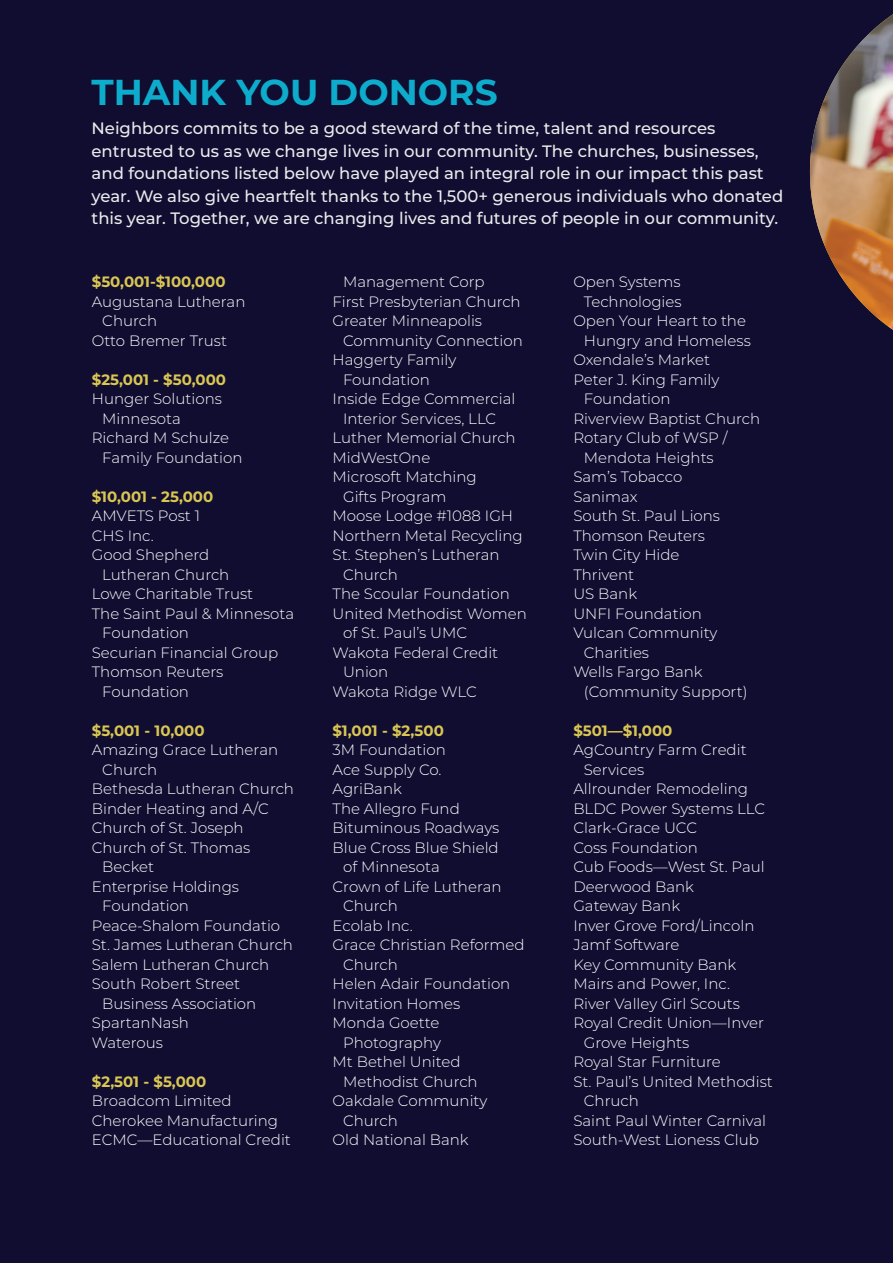
<style>
.page{position:relative;width:893px;height:1263px;background:#100d31}
.page>*{position:absolute;margin:0;border:0;box-sizing:border-box;transform-origin:0 0}
.t1{font:700 36px "Montserrat";color:#0eaccc}
.t2{font:500 16.5px/22.5px "Montserrat";color:#ebebec}
.t3{font:300 15px/19.5px "Montserrat";color:#fff}
.t4{font:700 15px "Montserrat";color:#dac652}
</style>
<div class="page">
<img style="left:810px;top:14px;width:83px;height:316px">
<h1 class="t1" style="left:92px;top:66px;width:408px">THANK YOU DONORS</h1>
<p class="t2" style="left:92px;top:116px;width:693px">Neighbors commits to be a good steward of the time, talent and resources entrusted to us as we change lives in our community. The churches, businesses, and foundations listed below have played an integral role in our impact this past year. We also give heartfelt thanks to the 1,500+ generous individuals who donated this year. Together, we are changing lives and futures of people in our community.</p>
<p class="t4" style="left:92px;top:271px;width:135px">$50,001-$100,000</p>
<p class="t3" style="left:92px;top:291px;width:155px">Augustana Lutheran</p>
<p class="t3" style="left:102px;top:311px;width:56px">Church</p>
<p class="t3" style="left:92px;top:330px;width:137px">Otto Bremer Trust</p>
<p class="t4" style="left:92px;top:368px;width:136px">$25,001 - $50,000</p>
<p class="t3" style="left:92px;top:389px;width:132px">Hunger Solutions</p>
<p class="t3" style="left:102px;top:408px;width:80px">Minnesota</p>
<p class="t3" style="left:92px;top:428px;width:139px">Richard M Schulze</p>
<p class="t3" style="left:102px;top:447px;width:142px">Family Foundation</p>
<p class="t4" style="left:92px;top:485px;width:123px">$10,001 - 25,000</p>
<p class="t3" style="left:92px;top:506px;width:110px">AMVETS Post 1</p>
<p class="t3" style="left:92px;top:525px;width:64px">CHS Inc.</p>
<p class="t3" style="left:92px;top:545px;width:119px">Good Shepherd</p>
<p class="t3" style="left:102px;top:564px;width:129px">Lutheran Church</p>
<p class="t3" style="left:92px;top:584px;width:163px">Lowe Charitable Trust</p>
<p class="t3" style="left:92px;top:603px;width:204px">The Saint Paul &amp; Minnesota</p>
<p class="t3" style="left:102px;top:623px;width:88px">Foundation</p>
<p class="t3" style="left:92px;top:642px;width:188px">Securian Financial Group</p>
<p class="t3" style="left:92px;top:662px;width:133px">Thomson Reuters</p>
<p class="t3" style="left:102px;top:681px;width:88px">Foundation</p>
<p class="t4" style="left:92px;top:719px;width:114px">$5,001 - 10,000</p>
<p class="t3" style="left:92px;top:740px;width:188px">Amazing Grace Lutheran</p>
<p class="t3" style="left:102px;top:759px;width:56px">Church</p>
<p class="t3" style="left:92px;top:779px;width:204px">Bethesda Lutheran Church</p>
<p class="t3" style="left:92px;top:798px;width:179px">Binder Heating and A/C</p>
<p class="t3" style="left:92px;top:818px;width:153px">Church of St. Joseph</p>
<p class="t3" style="left:92px;top:837px;width:160px">Church of St. Thomas</p>
<p class="t3" style="left:102px;top:857px;width:53px">Becket</p>
<p class="t3" style="left:92px;top:876px;width:149px">Enterprise Holdings</p>
<p class="t3" style="left:102px;top:896px;width:88px">Foundation</p>
<p class="t3" style="left:92px;top:915px;width:190px">Peace-Shalom Foundatio</p>
<p class="t3" style="left:92px;top:935px;width:203px">St. James Lutheran Church</p>
<p class="t3" style="left:92px;top:954px;width:179px">Salem Lutheran Church</p>
<p class="t3" style="left:92px;top:974px;width:150px">South Robert Street</p>
<p class="t3" style="left:102px;top:993px;width:156px">Business Association</p>
<p class="t3" style="left:92px;top:1013px;width:99px">SpartanNash</p>
<p class="t3" style="left:92px;top:1032px;width:73px">Waterous</p>
<p class="t4" style="left:92px;top:1070px;width:116px">$2,501 - $5,000</p>
<p class="t3" style="left:92px;top:1091px;width:201px">Broadcom Limited<br>Cherokee Manufacturing<br>ECMC—Educational Credit</p>
<p class="t3" style="left:333px;top:272px;width:190px;text-indent:10px">Management Corp<br>First Presbyterian Church<br>Greater Minneapolis</p>
<p class="t3" style="left:343px;top:330px;width:181px">Community Connection</p>
<p class="t3" style="left:333px;top:350px;width:125px">Haggerty Family</p>
<p class="t3" style="left:343px;top:369px;width:88px">Foundation</p>
<p class="t3" style="left:333px;top:389px;width:184px">Inside Edge Commercial</p>
<p class="t3" style="left:343px;top:408px;width:155px">Interior Services, LLC</p>
<p class="t3" style="left:333px;top:428px;width:185px">Luther Memorial Church</p>
<p class="t3" style="left:333px;top:447px;width:99px">MidWestOne</p>
<p class="t3" style="left:333px;top:467px;width:146px">Microsoft Matching</p>
<p class="t3" style="left:343px;top:486px;width:105px">Gifts Program</p>
<p class="t3" style="left:333px;top:506px;width:182px">Moose Lodge #1088 IGH</p>
<p class="t3" style="left:333px;top:525px;width:192px">Northern Metal Recycling</p>
<p class="t3" style="left:333px;top:545px;width:169px">St. Stephen’s Lutheran</p>
<p class="t3" style="left:343px;top:564px;width:56px">Church</p>
<p class="t3" style="left:333px;top:584px;width:179px">The Scoular Foundation</p>
<p class="t3" style="left:333px;top:603px;width:196px">United Methodist Women</p>
<p class="t3" style="left:343px;top:623px;width:126px">of St. Paul’s UMC</p>
<p class="t3" style="left:333px;top:642px;width:167px">Wakota Federal Credit</p>
<p class="t3" style="left:343px;top:662px;width:47px">Union</p>
<p class="t3" style="left:333px;top:681px;width:146px">Wakota Ridge WLC</p>
<p class="t4" style="left:333px;top:719px;width:113px">$1,001 - $2,500</p>
<p class="t3" style="left:333px;top:740px;width:115px">3M Foundation</p>
<p class="t3" style="left:333px;top:759px;width:111px">Ace Supply Co.</p>
<p class="t3" style="left:333px;top:779px;width:71px">AgriBank</p>
<p class="t3" style="left:333px;top:798px;width:129px">The Allegro Fund</p>
<p class="t3" style="left:333px;top:818px;width:168px">Bituminous Roadways</p>
<p class="t3" style="left:333px;top:837px;width:168px">Blue Cross Blue Shield</p>
<p class="t3" style="left:343px;top:857px;width:98px">of Minnesota</p>
<p class="t3" style="left:333px;top:876px;width:171px">Crown of Life Lutheran</p>
<p class="t3" style="left:343px;top:896px;width:56px">Church</p>
<p class="t3" style="left:333px;top:915px;width:82px">Ecolab Inc.</p>
<p class="t3" style="left:333px;top:935px;width:194px">Grace Christian Reformed</p>
<p class="t3" style="left:343px;top:954px;width:56px">Church</p>
<p class="t3" style="left:333px;top:974px;width:179px">Helen Adair Foundation</p>
<p class="t3" style="left:333px;top:993px;width:129px">Invitation Homes</p>
<p class="t3" style="left:333px;top:1013px;width:108px">Monda Goette</p>
<p class="t3" style="left:343px;top:1032px;width:99px">Photography</p>
<p class="t3" style="left:333px;top:1052px;width:129px">Mt Bethel United</p>
<p class="t3" style="left:343px;top:1071px;width:136px">Methodist Church</p>
<p class="t3" style="left:333px;top:1091px;width:156px">Oakdale Community</p>
<p class="t3" style="left:343px;top:1110px;width:56px">Church</p>
<p class="t3" style="left:333px;top:1130px;width:138px">Old National Bank</p>
<p class="t3" style="left:573px;top:272px;width:109px">Open Systems</p>
<p class="t3" style="left:584px;top:291px;width:99px">Technologies</p>
<p class="t3" style="left:573px;top:311px;width:174px">Open Your Heart to the</p>
<p class="t3" style="left:584px;top:330px;width:168px">Hungry and Homeless</p>
<p class="t3" style="left:573px;top:350px;width:138px">Oxendale’s Market</p>
<p class="t3" style="left:573px;top:369px;width:148px">Peter J. King Family</p>
<p class="t3" style="left:584px;top:389px;width:88px">Foundation</p>
<p class="t3" style="left:573px;top:408px;width:188px">Riverview Baptist Church</p>
<p class="t3" style="left:573px;top:428px;width:156px">Rotary Club of WSP /</p>
<p class="t3" style="left:584px;top:447px;width:131px">Mendota Heights</p>
<p class="t3" style="left:573px;top:467px;width:110px">Sam’s Tobacco</p>
<p class="t3" style="left:573px;top:486px;width:66px">Sanimax</p>
<p class="t3" style="left:573px;top:506px;width:148px">South St. Paul Lions</p>
<p class="t3" style="left:573px;top:525px;width:133px">Thomson Reuters</p>
<p class="t3" style="left:573px;top:545px;width:108px">Twin City Hide</p>
<p class="t3" style="left:573px;top:564px;width:62px">Thrivent</p>
<p class="t3" style="left:573px;top:584px;width:65px">US Bank</p>
<p class="t3" style="left:573px;top:603px;width:130px">UNFI Foundation</p>
<p class="t3" style="left:573px;top:623px;width:146px">Vulcan Community</p>
<p class="t3" style="left:584px;top:642px;width:67px">Charities</p>
<p class="t3" style="left:573px;top:662px;width:131px">Wells Fargo Bank</p>
<p class="t3" style="left:584px;top:681px;width:165px">(Community Support)</p>
<p class="t4" style="left:573px;top:719px;width:101px">$501—$1,000</p>
<p class="t3" style="left:573px;top:740px;width:175px">AgCountry Farm Credit</p>
<p class="t3" style="left:584px;top:759px;width:62px">Services</p>
<p class="t3" style="left:573px;top:779px;width:176px">Allrounder Remodeling</p>
<p class="t3" style="left:573px;top:798px;width:193px">BLDC Power Systems LLC</p>
<p class="t3" style="left:573px;top:818px;width:125px">Clark-Grace UCC</p>
<p class="t3" style="left:573px;top:837px;width:126px">Coss Foundation</p>
<p class="t3" style="left:573px;top:857px;width:193px">Cub Foods—West St. Paul</p>
<p class="t3" style="left:573px;top:876px;width:122px">Deerwood Bank</p>
<p class="t3" style="left:573px;top:896px;width:108px">Gateway Bank</p>
<p class="t3" style="left:573px;top:915px;width:183px">Inver Grove Ford/Lincoln</p>
<p class="t3" style="left:573px;top:935px;width:108px">Jamf Software</p>
<p class="t3" style="left:573px;top:954px;width:164px">Key Community Bank</p>
<p class="t3" style="left:573px;top:974px;width:158px">Mairs and Power, Inc.</p>
<p class="t3" style="left:573px;top:993px;width:168px">River Valley Girl Scouts</p>
<p class="t3" style="left:573px;top:1013px;width:192px">Royal Credit Union—Inver</p>
<p class="t3" style="left:584px;top:1032px;width:107px">Grove Heights</p>
<p class="t3" style="left:573px;top:1052px;width:149px">Royal Star Furniture</p>
<p class="t3" style="left:573px;top:1071px;width:201px">St. Paul’s United Methodist</p>
<p class="t3" style="left:584px;top:1091px;width:57px">Chruch</p>
<p class="t3" style="left:573px;top:1110px;width:194px">Saint Paul Winter Carnival</p>
<p class="t3" style="left:573px;top:1130px;width:187px">South-West Lioness Club</p>
</div>
